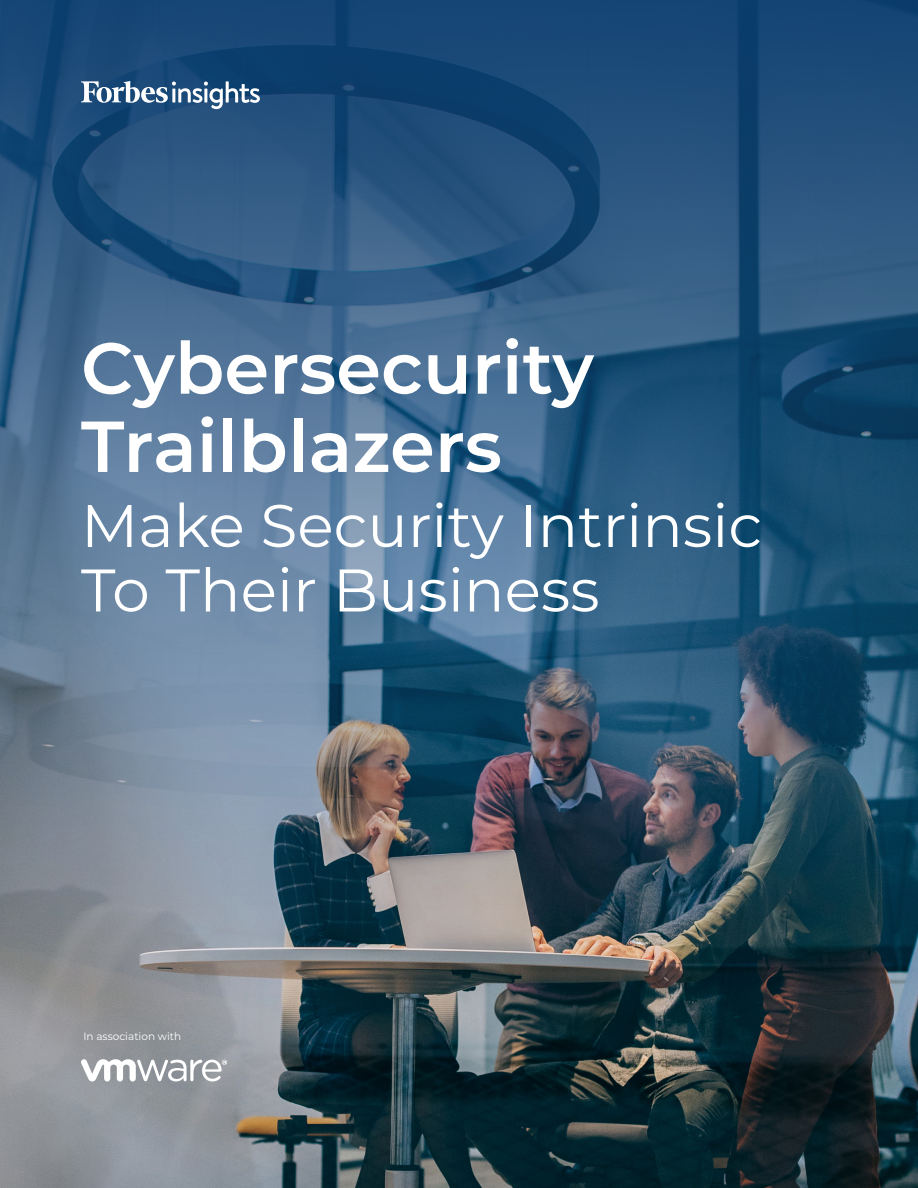
<style>
.page{position:relative;width:918px;height:1188px;background:#fff}
.page>*{position:absolute;margin:0;border:0;box-sizing:border-box;transform-origin:0 0}
.t1{font:600 72px/78.3px "Montserrat";color:#fff}
.t2{font:60px/64.5px "Montserrat";color:#fff}
.t3{font:10.5px "Montserrat";color:#fff}
</style>
<div class="page">
<img style="left:0;top:0;width:918px;height:1188px">
<svg style="left:81px;top:1059px;width:146px;height:23px"></svg>
<svg style="left:81px;top:81px;width:179px;height:28px"></svg>
<p class="t1" style="left:81px;top:326px;width:514px">Cybersecurity<br>Trailblazers</p>
<p class="t2" style="left:81px;top:491px;width:683px">Make Security Intrinsic<br>To Their Business</p>
<p class="t3" style="left:83px;top:1029px;width:99px">In association with</p>
</div>
